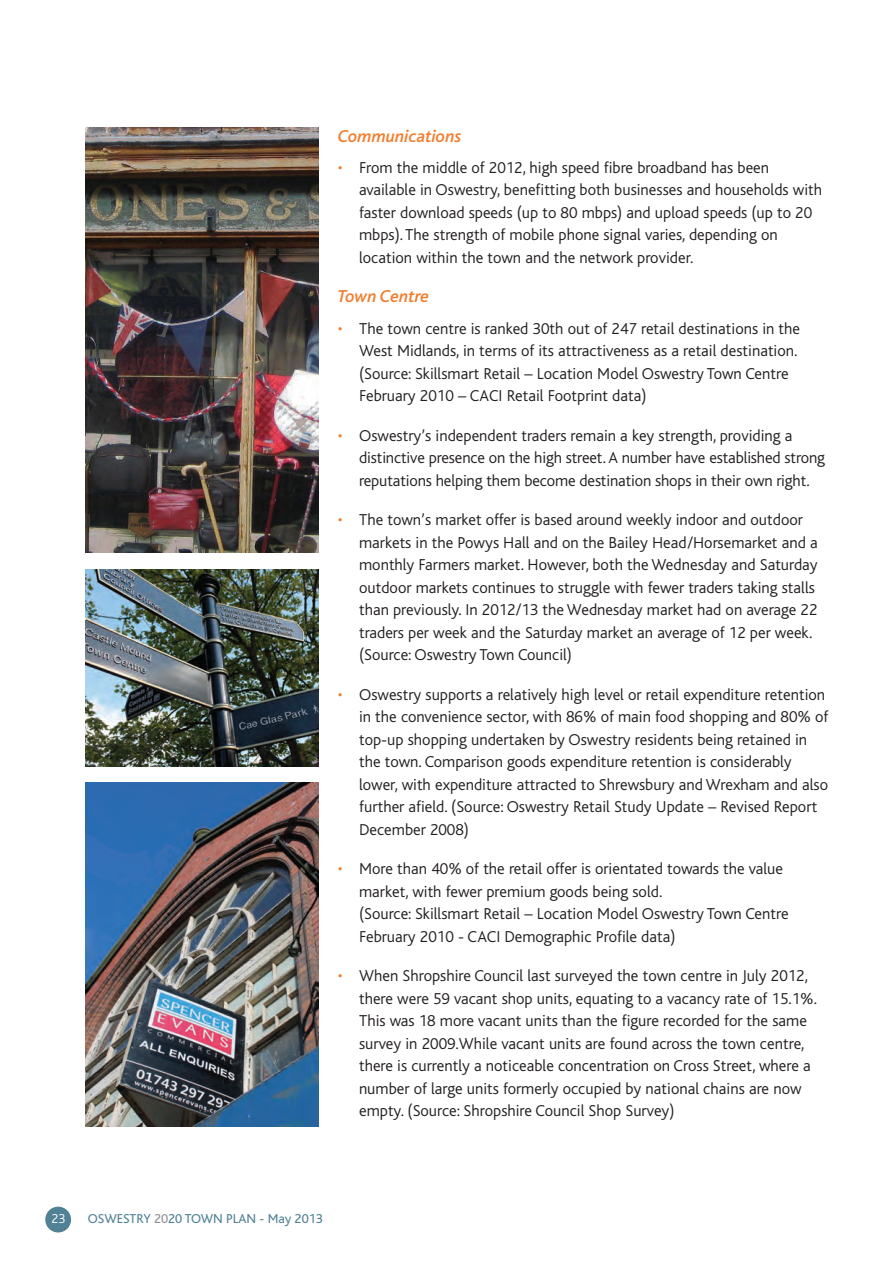
<style>
.page{position:relative;width:893px;height:1263px;background:#fff}
.page>*{position:absolute;margin:0;border:0;box-sizing:border-box;transform-origin:0 0}
.t1{font:italic 500 18px "Bliss";color:#f47b2a}
.t2{font:300 16.5px/22.5px "Bliss";color:#231f20}
.t3{font:13.5px "Bliss";color:#508195}
.t4{font:300 13.5px "Bliss";color:#fff}
.s1{color:#f47b2a}
.s2{color:#8d8f92}
</style>
<div class="page">
<div style="left:45px;top:1207px;width:26px;height:25px;background:#508195;border-radius:50%"></div>
<img style="left:85px;top:128px;width:234px;height:424px">
<img style="left:85px;top:570px;width:234px;height:197px">
<img style="left:85px;top:782px;width:234px;height:345px">
<p class="t1" style="left:338px;top:130px;width:125px">Communications</p>
<p class="t2" style="left:359px;top:158px;width:464px;text-indent:-21px"><span class="s1">•</span> From the middle of 2012, high speed fibre broadband has been available in Oswestry, benefitting both businesses and households with faster download speeds (up to 80 mbps) and upload speeds (up to 20 mbps). The strength of mobile phone signal varies, depending on location within the town and the network provider.</p>
<p class="t1" style="left:338px;top:291px;width:93px">Town Centre</p>
<p class="t2" style="left:359px;top:318px;width:443px;text-indent:-21px"><span class="s1">•</span> The town centre is ranked 30th out of 247 retail destinations in the West Midlands, in terms of its attractiveness as a retail destination. (Source: Skillsmart Retail – Location Model Oswestry Town Centre February 2010 – CACI Retail Footprint data)</p>
<p class="t2" style="left:359px;top:425px;width:467px;text-indent:-21px"><span class="s1">•</span> Oswestry’s independent traders remain a key strength, providing a distinctive presence on the high street. A number have established strong reputations helping them become destination shops in their own right.</p>
<p class="t2" style="left:359px;top:510px;width:460px;text-indent:-21px"><span class="s1">•</span> The town’s market offer is based around weekly indoor and outdoor markets in the Powys Hall and on the Bailey Head/Horsemarket and a monthly Farmers market. However, both the Wednesday and Saturday outdoor markets continues to struggle with fewer traders taking stalls than previously. In 2012/13 the Wednesday market had on average 22 traders per week and the Saturday market an average of 12 per week. (Source: Oswestry Town Council)</p>
<p class="t2" style="left:359px;top:684px;width:471px;text-indent:-21px"><span class="s1">•</span> Oswestry supports a relatively high level or retail expenditure retention in the convenience sector, with 86% of main food shopping and 80% of top-up shopping undertaken by Oswestry residents being retained in the town. Comparison goods expenditure retention is considerably lower, with expenditure attracted to Shrewsbury and Wrexham and also further afield. (Source: Oswestry Retail Study Update – Revised Report December 2008)</p>
<p class="t2" style="left:359px;top:859px;width:431px;text-indent:-21px"><span class="s1">•</span> More than 40% of the retail offer is orientated towards the value market, with fewer premium goods being sold.<br>(Source: Skillsmart Retail – Location Model Oswestry Town Centre February 2010 - CACI Demographic Profile data)</p>
<p class="t2" style="left:359px;top:966px;width:459px;text-indent:-21px"><span class="s1">•</span> When Shropshire Council last surveyed the town centre in July 2012, there were 59 vacant shop units, equating to a vacancy rate of 15.1%.<br>This was 18 more vacant units than the figure recorded for the same survey in 2009.While vacant units are found across the town centre, there is currently a noticeable concentration on Cross Street, where a number of large units formerly occupied by national chains are now empty. (Source: Shropshire Council Shop Survey)</p>
<p class="t4" style="left:51px;top:1213px;width:15px">23</p>
<p class="t3" style="left:88px;top:1214px;width:237px">OSWESTRY <span class="s2">20</span>20 TOWN PLAN - May 2013</p>
</div>
